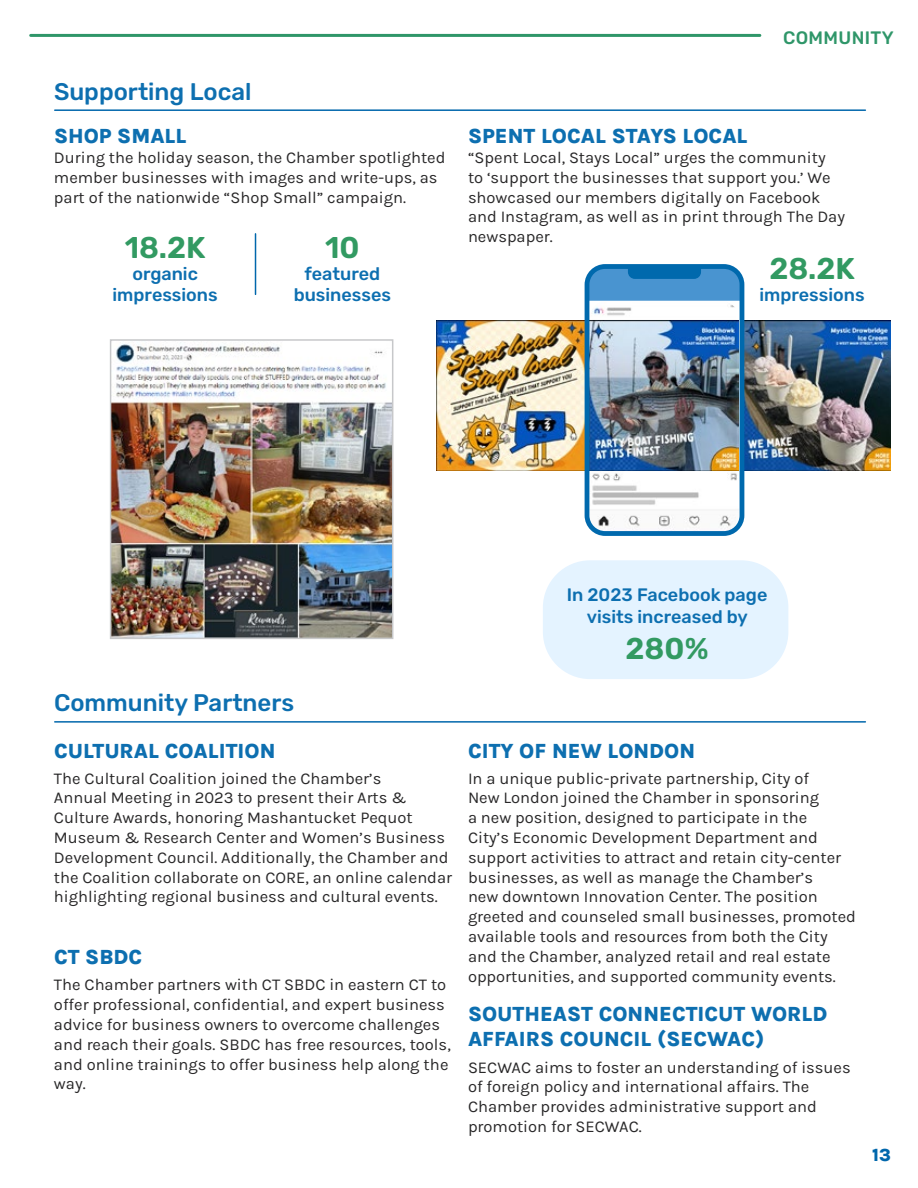
<style>
.page{position:relative;width:918px;height:1188px;background:#fff}
.page>*{position:absolute;margin:0;border:0;box-sizing:border-box;transform-origin:0 0}
.t1{font:600 30px "Rubik";color:#329a62}
.t2{font:500 24px "Rubik";color:#0d6fb0}
.t3{font:800 21px/25.2px "Karla";color:#0d6fb0}
.t4{font:500 18px/21.6px "Rubik";color:#0d6fb0;text-align:center}
.t5{font:500 18px "Rubik";letter-spacing:.02em;color:#2f9669}
.t6{font:800 18px "Karla";color:#0067ac}
.t7{font:16.5px/19.8px "Karla";color:#292829}
</style>
<div class="page">
<div style="left:543px;top:560px;width:245px;height:119px;background:#e4f3ff;border-radius:47px"></div>
<hr style="left:55px;top:109px;width:810px;height:2px;background:#0067ac">
<hr style="left:55px;top:721px;width:810px;height:2px;background:#0067ac">
<img style="left:437px;top:321px;width:148px;height:149px">
<img style="left:744px;top:321px;width:147px;height:149px">
<img style="left:585px;top:264px;width:159px;height:272px">
<img style="left:113px;top:342px;width:277px;height:294px">
<div style="left:110px;top:339px;width:283px;height:300px;border:2px solid #c7c8ca"></div>
<hr style="left:31px;top:34px;width:729px;height:3px;background:#2f9669">
<hr style="left:255px;top:234px;width:1px;height:60px;background:#0067ac">
<h2 class="t2" style="left:54px;top:77px;width:199px">Supporting Local</h2>
<p class="t3" style="left:54px;top:122px;width:134px">SHOP SMALL</p>
<p class="t3" style="left:468px;top:122px;width:281px">SPENT LOCAL STAYS LOCAL</p>
<p class="t5" style="left:783px;top:27px;width:112px">COMMUNITY</p>
<p class="t7" style="left:54px;top:147px;width:393px">During the holiday season, the Chamber spotlighted member businesses with images and write-ups, as part of the nationwide “Shop Small” campaign.</p>
<h1 class="t1" style="left:125px;top:230px;width:82px">18.2K</h1>
<p class="t4" style="left:113px;top:263px;width:107px">organic impressions</p>
<h1 class="t1" style="left:325px;top:230px;width:36px">10</h1>
<p class="t4" style="left:294px;top:263px;width:99px">featured businesses</p>
<p class="t7" style="left:468px;top:147px;width:379px">“Spent Local, Stays Local” urges the community to ‘support the businesses that support you.’ We showcased our members digitally on Facebook and Instagram, as well as in print through The Day newspaper.</p>
<h1 class="t1" style="left:769px;top:251px;width:87px">28.2K</h1>
<p class="t4" style="left:759px;top:284px;width:107px">impressions</p>
<h2 class="t2" style="left:54px;top:689px;width:242px">Community Partners</h2>
<p class="t3" style="left:54px;top:737px;width:223px">CULTURAL COALITION</p>
<p class="t7" style="left:54px;top:768px;width:400px">The Cultural Coalition joined the Chamber’s<br>Annual Meeting in 2023 to present their Arts &amp; Culture Awards, honoring Mashantucket Pequot Museum &amp; Research Center and Women’s Business Development Council. Additionally, the Chamber and the Coalition collaborate on CORE, an online calendar highlighting regional business and cultural events.</p>
<p class="t3" style="left:54px;top:943px;width:90px">CT SBDC</p>
<p class="t7" style="left:54px;top:974px;width:398px">The Chamber partners with CT SBDC in eastern CT to offer professional, confidential, and expert business advice for business owners to overcome challenges and reach their goals. SBDC has free resources, tools, and online trainings to offer business help along the way.</p>
<p class="t4" style="left:567px;top:584px;width:202px">In 2023 Facebook page visits increased by</p>
<h1 class="t1" style="left:626px;top:631px;width:84px">280%</h1>
<p class="t3" style="left:468px;top:737px;width:229px">CITY OF NEW LONDON</p>
<p class="t7" style="left:468px;top:768px;width:389px">In a unique public-private partnership, City of<br>New London joined the Chamber in sponsoring<br>a new position, designed to participate in the<br>City’s Economic Development Department and support activities to attract and retain city-center businesses, as well as manage the Chamber’s<br>new downtown Innovation Center. The position greeted and counseled small businesses, promoted available tools and resources from both the City and the Chamber, analyzed retail and real estate opportunities, and supported community events.</p>
<p class="t3" style="left:468px;top:1000px;width:361px">SOUTHEAST CONNECTICUT WORLD<br>AFFAIRS COUNCIL (SECWAC)</p>
<p class="t7" style="left:468px;top:1057px;width:384px">SECWAC aims to foster an understanding of issues of foreign policy and international affairs. The Chamber provides administrative support and promotion for SECWAC.</p>
<p class="t6" style="left:872px;top:1142px;width:20px">13</p>
</div>
